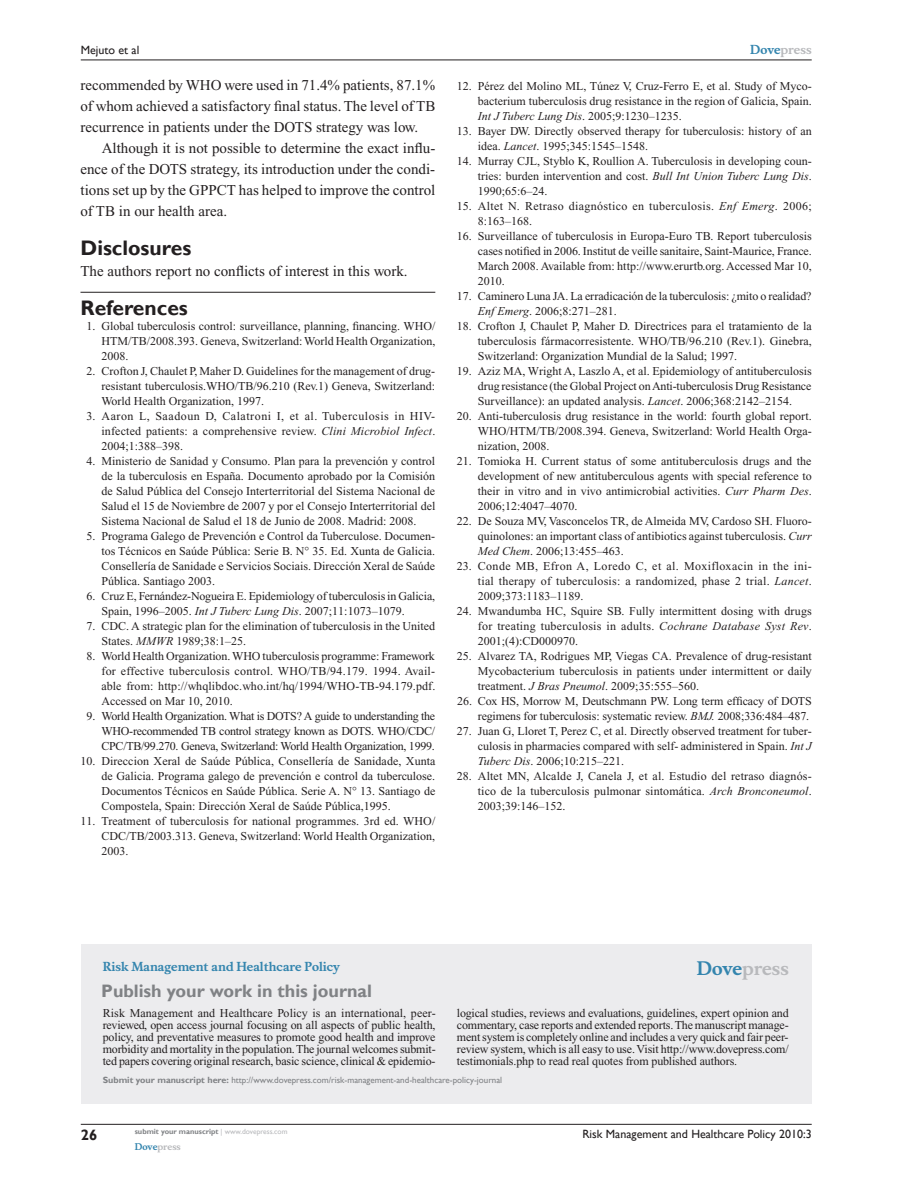
<style>
.page{position:relative;width:918px;height:1188px;background:#fff}
.page>*{position:absolute;margin:0;border:0;box-sizing:border-box;transform-origin:0 0}
.t1{font:700 21px "Gill Sans";color:#231f20}
.t2{font:700 18px "Gill Sans";color:#808285}
.t3{font:700 18px "Musee";color:#b8b9bc}
.t4{font:15px/21px "Times New Roman";color:#231f20;text-align:justify}
.t5{font:700 15px "Gill Sans";color:#231f20}
.t6{font:12px/15px "Times New Roman";color:#231f20;text-align:justify}
.t7{font:12px/15px "Times New Roman";letter-spacing:.025em;color:#231f20}
.t8{font:12px "Gill Sans";color:#231f20}
.t9{font:700 12px "Musee";color:#3485ae}
.t10{font:700 12px "Musee";color:#b8b9bc}
.t11{font:9px "Gill Sans";color:#808285}
.t12{font:700 9px "Musee";color:#b8b9bc}
.t13{font:700 7.5px "Gill Sans";color:#808285}
.s1{font-style:italic}
.s2{color:#3485ae}
.s3{font-weight:700}
.s4{font-weight:400;color:#b8b9bc}
</style>
<div class="page">
<div style="left:81px;top:944px;width:731px;height:159px;background:#ececee"></div>
<hr style="left:81px;top:1124px;width:731px;height:1px;background:#231f20">
<hr style="left:81px;top:60px;width:731px;height:1px;background:#231f20">
<hr style="left:81px;top:292px;width:354px;height:1px;background:#231f20">
<p class="t8" style="left:81px;top:43px;width:60px">Mejuto et al</p>
<p class="t4" style="left:80px;top:74px;width:356px">recommended by WHO were used in 71.4% patients, 87.1% of whom achieved a satisfactory final status. The level of TB recurrence in patients under the DOTS strategy was low.</p>
<p class="t4" style="left:80px;top:137px;width:356px;text-indent:21px">Although it is not possible to determine the exact influ&shy;ence of the DOTS strategy, its introduction under the condi&shy;tions set up by the GPPCT has helped to improve the control of TB in our health area.</p>
<h1 class="t1" style="left:80px;top:235px;width:112px">Disclosures</h1>
<p class="t4" style="left:80px;top:260px;width:329px">The authors report no conflicts of interest in this work.</p>
<h1 class="t1" style="left:80px;top:296px;width:109px">References</h1>
<p class="t6" style="left:101px;top:319px;width:336px;text-indent:-15px">1. Global tuberculosis control: surveillance, planning, financing. WHO/ HTM/TB/2008.393. Geneva, Switzerland: World Health Organization, 2008.</p>
<p class="t6" style="left:101px;top:364px;width:335px;text-indent:-15px">2. Crofton J, Chaulet P, Maher D. Guidelines for the management of drug&shy;resistant tuberculosis.WHO/TB/96.210 (Rev.1) Geneva, Switzerland:<br>World Health Organization, 1997.</p>
<p class="t6" style="left:101px;top:409px;width:335px;text-indent:-15px">3. Aaron L, Saadoun D, Calatroni I, et al. Tuberculosis in HIV&shy;infected patients: a comprehensive review. <span class="s1">Clini Microbiol Infect</span>.<br>2004;1:388–398.</p>
<p class="t6" style="left:101px;top:454px;width:335px;text-indent:-15px">4. Ministerio de Sanidad y Consumo. Plan para la prevención y control de la tuberculosis en España. Documento aprobado por la Comisión de Salud Pública del Consejo Interterritorial del Sistema Nacional de Salud el 15 de Noviembre de 2007 y por el Consejo Interterritorial del Sistema Nacional de Salud el 18 de Junio de 2008. Madrid: 2008.</p>
<p class="t6" style="left:101px;top:529px;width:335px;text-indent:-15px">5. Programa Galego de Prevención e Control da Tuberculose. Documen&shy;tos Técnicos en Saúde Pública: Serie B. N 35. Ed. Xunta de Galicia.<br>Consellería de Sanidade e Servicios Sociais. Dirección Xeral de Saúde Pública. Santiago 2003.</p>
<p class="t6" style="left:101px;top:589px;width:335px;text-indent:-15px">6. Cruz E, Fernández-Nogueira E. Epidemiology of tuberculosis in Galicia,<br>Spain, 1996–2005. <span class="s1">Int J Tuberc Lung Dis</span>. 2007;11:1073–1079.</p>
<p class="t6" style="left:101px;top:619px;width:335px;text-indent:-15px">7. CDC. A strategic plan for the elimination of tuberculosis in the United<br>States. <span class="s1">MMWR</span> 1989;38:1–25.</p>
<p class="t6" style="left:101px;top:649px;width:335px;text-indent:-15px">8. World Health Organization. WHO tuberculosis programme: Framework for effective tuberculosis control. WHO/TB/94.179. 1994. Avail&shy;able from: http://whqlibdoc.who.int/hq/1994/WHO-TB-94.179.pdf.<br>Accessed on Mar 10, 2010.</p>
<p class="t6" style="left:101px;top:709px;width:335px;text-indent:-15px">9. World Health Organization. What is DOTS? A guide to understanding the WHO-recommended TB control strategy known as DOTS. WHO/CDC/ CPC/TB/99.270. Geneva, Switzerland: World Health Organization, 1999.</p>
<p class="t6" style="left:101px;top:754px;width:335px;text-indent:-21px">10. Direccion Xeral de Saúde Pública, Consellería de Sanidade, Xunta de Galicia. Programa galego de prevención e control da tuberculose.<br>Documentos Técnicos en Saúde Pública. Serie A. N 13. Santiago de Compostela, Spain: Dirección Xeral de Saúde Pública,1995.</p>
<p class="t6" style="left:101px;top:814px;width:335px;text-indent:-21px">11. Treatment of tuberculosis for national programmes. 3rd ed. WHO/ CDC/TB/2003.313. Geneva, Switzerland: World Health Organization, 2003.</p>
<p class="t10" style="left:750px;top:43px;width:63px"><span class="s2">Dove</span>press</p>
<p class="t6" style="left:478px;top:79px;width:335px;text-indent:-21px">12. Pérez del Molino ML, Túnez V, Cruz-Ferro E, et al. Study of Myco&shy;bacterium tuberculosis drug resistance in the region of Galicia, Spain.<br><span class="s1">Int J Tuberc Lung Dis</span>. 2005;9:1230–1235.</p>
<p class="t6" style="left:478px;top:124px;width:335px;text-indent:-21px">13. Bayer DW. Directly observed therapy for tuberculosis: history of an idea. <span class="s1">Lancet</span>. 1995;345:1545–1548.</p>
<p class="t6" style="left:478px;top:154px;width:335px;text-indent:-21px">14. Murray CJL, Styblo K, Roullion A. Tuberculosis in developing coun&shy;tries: burden intervention and cost. <span class="s1">Bull Int Union Tuberc Lung Dis</span>.<br>1990;65:6–24.</p>
<p class="t7" style="left:478px;top:199px;width:335px;text-indent:-21px">15. Altet N. Retraso diagnóstico en tuberculosis. <span class="s1">Enf Emerg</span>. 2006;<br>8:163–168.</p>
<p class="t6" style="left:478px;top:229px;width:335px;text-indent:-21px">16. Surveillance of tuberculosis in Europa-Euro TB. Report tuberculosis cases notified in 2006. Institut de veille sanitaire, Saint-Maurice, France.<br>March 2008. Available from: http://www.erurtb.org. Accessed Mar 10, 2010.</p>
<p class="t6" style="left:478px;top:289px;width:335px;text-indent:-21px">17. Caminero Luna JA. La erradicación de la tuberculosis: ¿mito o realidad?<br><span class="s1">Enf Emerg</span>. 2006;8:271–281.</p>
<p class="t6" style="left:478px;top:319px;width:335px;text-indent:-21px">18. Crofton J, Chaulet P, Maher D. Directrices para el tratamiento de la tuberculosis fármacorresistente. WHO/TB/96.210 (Rev.1). Ginebra, Switzerland: Organization Mundial de la Salud; 1997.</p>
<p class="t6" style="left:478px;top:364px;width:335px;text-indent:-21px">19. Aziz MA, Wright A, Laszlo A, et al. Epidemiology of antituberculosis drug resistance (the Global Project on Anti-tuberculosis Drug Resistance Surveillance): an updated analysis. <span class="s1">Lancet</span>. 2006;368:2142–2154.</p>
<p class="t6" style="left:478px;top:409px;width:335px;text-indent:-21px">20. Anti-tuberculosis drug resistance in the world: fourth global report.<br>WHO/HTM/TB/2008.394. Geneva, Switzerland: World Health Orga&shy;nization, 2008.</p>
<p class="t6" style="left:478px;top:454px;width:335px;text-indent:-21px">21. Tomioka H. Current status of some antituberculosis drugs and the development of new antituberculous agents with special reference to their in vitro and in vivo antimicrobial activities. <span class="s1">Curr Pharm Des</span>.<br>2006;12:4047–4070.</p>
<p class="t6" style="left:478px;top:514px;width:335px;text-indent:-21px">22. De Souza MV, Vasconcelos TR, de Almeida MV, Cardoso SH. Fluoro&shy;quinolones: an important class of antibiotics against tuberculosis. <span class="s1">Curr Med Chem</span>. 2006;13:455–463.</p>
<p class="t6" style="left:478px;top:559px;width:335px;text-indent:-21px">23. Conde MB, Efron A, Loredo C, et al. Moxifloxacin in the ini&shy;tial therapy of tuberculosis: a randomized, phase 2 trial. <span class="s1">Lancet</span>.<br>2009;373:1183–1189.</p>
<p class="t6" style="left:478px;top:604px;width:335px;text-indent:-21px">24. Mwandumba HC, Squire SB. Fully intermittent dosing with drugs for treating tuberculosis in adults. <span class="s1">Cochrane Database Syst Rev</span>.<br>2001;(4):CD000970.</p>
<p class="t6" style="left:478px;top:649px;width:336px;text-indent:-21px">25. Alvarez TA, Rodrigues MP, Viegas CA. Prevalence of drug-resistant Mycobacterium tuberculosis in patients under intermittent or daily treatment. <span class="s1">J Bras Pneumol</span>. 2009;35:555–560.</p>
<p class="t6" style="left:457px;top:694px;width:356px;text-align:right">26. Cox HS, Morrow M, Deutschmann PW. Long term efficacy of DOTS regimens for tuberculosis: systematic review. <span class="s1">BMJ.</span> 2008;336:484–487.</p>
<p class="t6" style="left:478px;top:724px;width:335px;text-indent:-21px">27. Juan G, Lloret T, Perez C, et al. Directly observed treatment for tuber&shy;culosis in pharmacies compared with self- administered in Spain. <span class="s1">Int J Tuberc Dis</span>. 2006;10:215–221.</p>
<p class="t6" style="left:478px;top:769px;width:335px;text-indent:-21px">28. Altet MN, Alcalde J, Canela J, et al. Estudio del retraso diagnós&shy;tico de la tuberculosis pulmonar sintomática. <span class="s1">Arch Bronconeumol</span>.<br>2003;39:146–152.</p>
<p class="t9" style="left:103px;top:959px;width:239px">Risk Management and Healthcare Policy</p>
<h2 class="t2" style="left:101px;top:980px;width:272px">Publish your work in this journal</h2>
<h2 class="t3" style="left:697px;top:958px;width:94px"><span class="s2">Dove</span>press</h2>
<p class="t6" style="left:103px;top:1007px;width:335px;line-height:12px">Risk Management and Healthcare Policy is an international, peer&shy;reviewed, open access journal focusing on all aspects of public health, policy, and preventative measures to promote good health and improve morbidity and mortality in the population. The journal welcomes submit&shy;ted papers covering original research, basic science, clinical &amp; epidemio-</p>
<p class="t6" style="left:457px;top:1007px;width:333px;line-height:12px">logical studies, reviews and evaluations, guidelines, expert opinion and commentary, case reports and extended reports. The manuscript manage&shy;ment system is completely online and includes a very quick and fair peer&shy;review system, which is all easy to use. Visit http://www.dovepress.com/ testimonials.php to read real quotes from published authors.</p>
<p class="t11" style="left:103px;top:1075px;width:401px"><span class="s3">Submit your manuscript here:</span> http://www.dovepress.com/risk-management-and-healthcare-policy-journal</p>
<p class="t5" style="left:81px;top:1126px;width:18px">26</p>
<p class="t13" style="left:135px;top:1127px;width:154px">submit your manuscript <span class="s4">| www.dovepress.com</span></p>
<p class="t12" style="left:135px;top:1141px;width:48px"><span class="s2">Dove</span>press</p>
<p class="t8" style="left:582px;top:1127px;width:231px">Risk Management and Healthcare Policy 2010:3</p>
</div>
